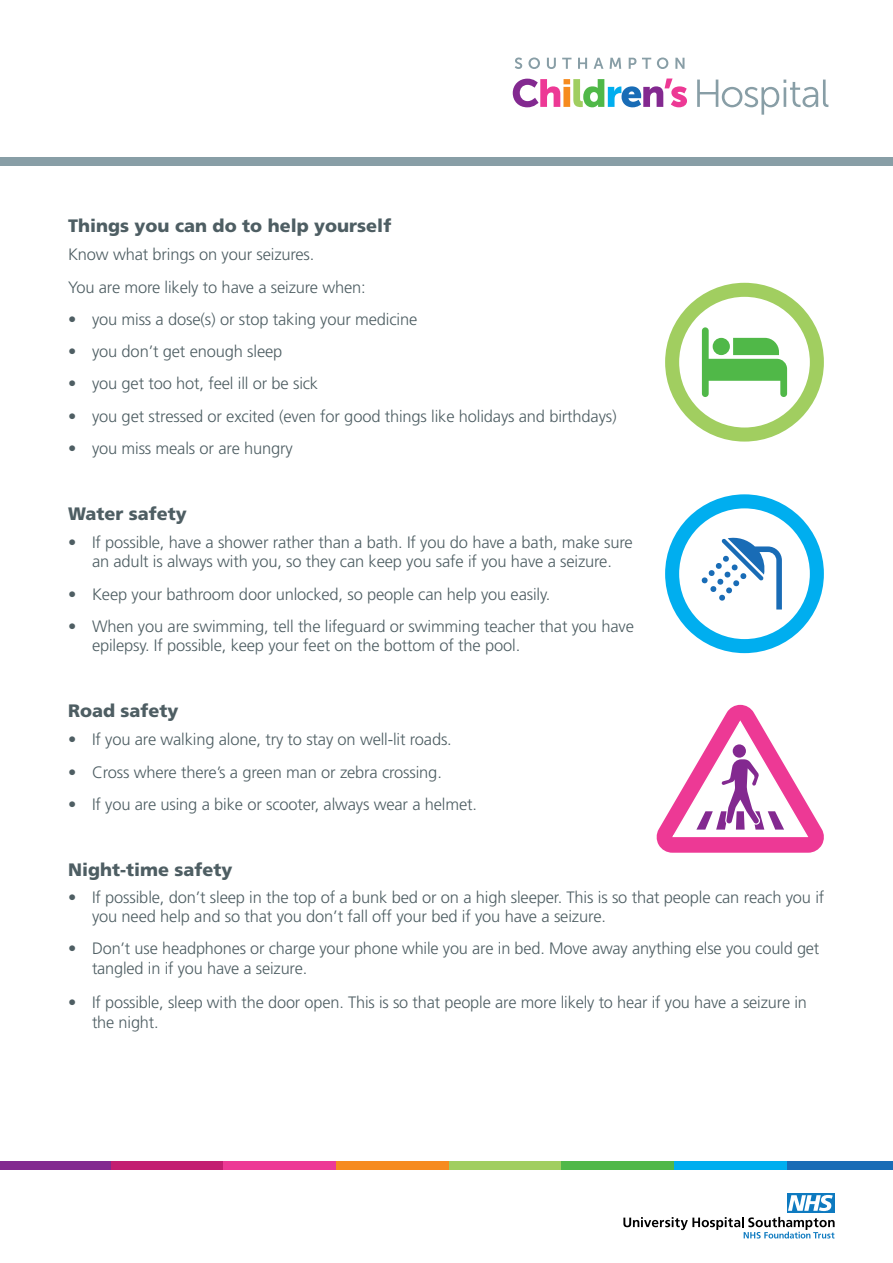
<style>
.page{position:relative;width:893px;height:1263px;background:#fff}
.page>*{position:absolute;margin:0;border:0;box-sizing:border-box;transform-origin:0 0}
.t1{font:900 18px "Frutiger";color:#4e5e63}
.t2{font:300 16.5px/19.5px "Frutiger";letter-spacing:-.01em;color:#4e5e63}
.t3{font:300 16.5px/18.6px "Frutiger LT Pro";letter-spacing:-.01em;color:#4e5e63}
.s1{font-family:"Frutiger"}
</style>
<div class="page">
<svg style="left:513px;top:79px;width:174px;height:28px"></svg>
<svg style="left:697px;top:80px;width:131px;height:35px"></svg>
<svg style="left:515px;top:58px;width:7px;height:11px"></svg>
<svg style="left:528px;top:58px;width:12px;height:11px"></svg>
<svg style="left:547px;top:58px;width:9px;height:11px"></svg>
<svg style="left:562px;top:58px;width:9px;height:11px"></svg>
<svg style="left:578px;top:58px;width:9px;height:11px"></svg>
<svg style="left:594px;top:58px;width:9px;height:11px"></svg>
<svg style="left:610px;top:58px;width:11px;height:11px"></svg>
<svg style="left:629px;top:58px;width:7px;height:11px"></svg>
<svg style="left:642px;top:58px;width:9px;height:11px"></svg>
<svg style="left:657px;top:58px;width:11px;height:11px"></svg>
<svg style="left:675px;top:58px;width:9px;height:11px"></svg>
<div style="left:786px;top:1161px;width:107px;height:9px;background:#196cb6"></div>
<div style="left:673px;top:1161px;width:113px;height:9px;background:#00aeef"></div>
<div style="left:560px;top:1161px;width:113px;height:9px;background:#50b848"></div>
<div style="left:448px;top:1161px;width:113px;height:9px;background:#a1ce60"></div>
<div style="left:335px;top:1161px;width:113px;height:9px;background:#f68b1f"></div>
<div style="left:223px;top:1161px;width:113px;height:9px;background:#ed3995"></div>
<div style="left:110px;top:1161px;width:113px;height:9px;background:#c31e71"></div>
<div style="left:0;top:1161px;width:110px;height:9px;background:#832990"></div>
<div style="left:0;top:157px;width:893px;height:9px;background:#889ea6"></div>
<div style="left:787px;top:1193px;width:47px;height:20px;background:#0e7ac0"></div>
<svg style="left:788px;top:1195px;width:45px;height:16px"></svg>
<svg style="left:623px;top:1217px;width:212px;height:21px"></svg>
<svg style="left:665px;top:494px;width:159px;height:160px"></svg>
<svg style="left:665px;top:282px;width:159px;height:160px"></svg>
<svg style="left:656px;top:705px;width:168px;height:148px"></svg>
<p class="t1" style="left:68px;top:215px;width:325px">Things you can do to help yourself</p>
<p class="t2" style="left:68px;top:238px;width:299px;line-height:32.2px">Know what brings on your seizures.<br>You are more likely to have a seizure when:</p>
<p class="t2" style="left:68px;top:309px;width:351px">• you miss a dose(s) or stop taking your medicine</p>
<p class="t3" style="left:68px;top:342px;width:216px"><span class="s1">•</span> you don’t get enough sleep</p>
<p class="t2" style="left:68px;top:374px;width:252px">• you get too hot, feel ill or be sick</p>
<p class="t2" style="left:68px;top:406px;width:550px">• you get stressed or excited (even for good things like holidays and birthdays)</p>
<p class="t2" style="left:68px;top:438px;width:226px">• you miss meals or are hungry</p>
<p class="t1" style="left:68px;top:503px;width:120px">Water safety</p>
<p class="t2" style="left:68px;top:532px;width:566px;text-align:center">• If possible, have a shower rather than a bath. If you do have a bath, make sure an adult is always with you, so they can keep you safe if you have a seizure.</p>
<p class="t2" style="left:68px;top:584px;width:484px">• Keep your bathroom door unlocked, so people can help you easily.</p>
<p class="t2" style="left:92px;top:616px;width:543px;text-indent:-24px">• When you are swimming, tell the lifeguard or swimming teacher that you have epilepsy. If possible, keep your feet on the bottom of the pool.</p>
<p class="t1" style="left:68px;top:700px;width:112px">Road safety</p>
<p class="t2" style="left:68px;top:730px;width:385px">• If you are walking alone, try to stay on well-lit roads.</p>
<p class="t2" style="left:68px;top:762px;width:375px">• Cross where there’s a green man or zebra crossing.</p>
<p class="t2" style="left:68px;top:794px;width:411px">• If you are using a bike or scooter, always wear a helmet.</p>
<p class="t1" style="left:68px;top:859px;width:166px">Night-time safety</p>
<p class="t3" style="left:92px;top:888px;width:734px;text-indent:-24px"><span class="s1">•</span> If possible, don’t sleep in the top of a bunk bed or on a high sleeper. This is so that people can reach you if you need help and so that you don’t fall off your bed if you have a seizure.</p>
<p class="t3" style="left:92px;top:939px;width:729px;line-height:19.8px;text-indent:-24px"><span class="s1">•</span> Don’t use headphones or charge your phone while you are in bed. Move away anything else you could get tangled in if you have a seizure.</p>
<p class="t3" style="left:92px;top:992px;width:716px;line-height:20.4px;text-indent:-24px"><span class="s1">•</span> If possible, sleep with the door open. This is so that people are more likely to hear if you have a seizure in the night.</p>
</div>
